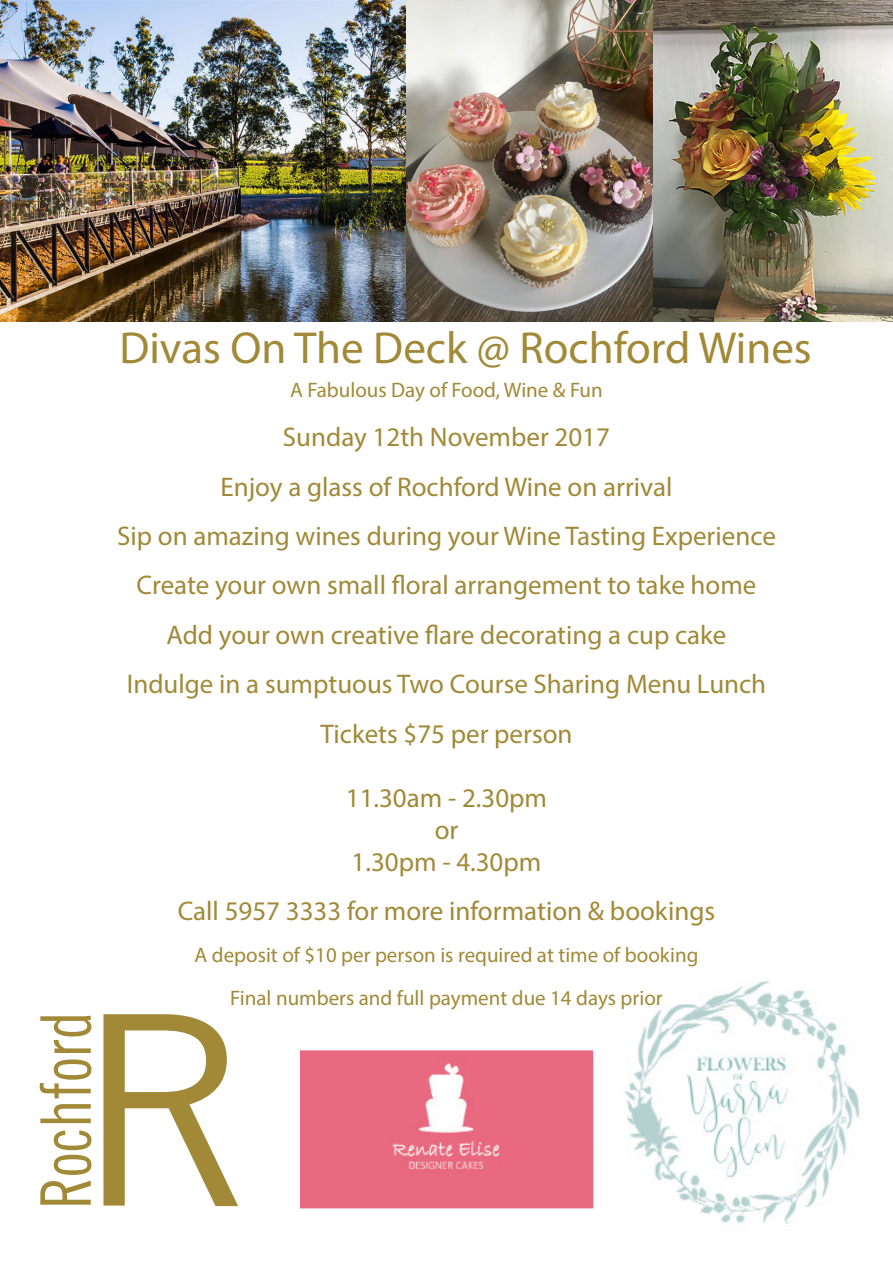
<style>
.page{position:relative;width:893px;height:1263px;background:#fff}
.page>*{position:absolute;margin:0;border:0;box-sizing:border-box;transform-origin:0 0}
.Package_-_gold{font:45px "Myriad Pro";color:#a18937}
.Package_-_gold-2{font:27px "Myriad Pro";color:#a18937}
.Package_-_gold-3{font:21px "Myriad Pro";color:#a18937}
</style>
<div class="page">
<img style="left:624px;top:980px;width:236px;height:244px">
<img style="left:653px;top:0;width:240px;height:321px">
<img style="left:0;top:0;width:407px;height:321px">
<svg style="left:103px;top:1014px;width:135px;height:192px"></svg>
<svg style="left:40px;top:1181px;width:51px;height:24px"></svg>
<svg style="left:54px;top:1130px;width:37px;height:45px"></svg>
<svg style="left:40px;top:1104px;width:51px;height:19px"></svg>
<svg style="left:40px;top:1059px;width:51px;height:39px"></svg>
<svg style="left:40px;top:1015px;width:51px;height:38px"></svg>
<img style="left:300px;top:1050px;width:293px;height:158px">
<img style="left:407px;top:0;width:246px;height:321px">
<p class="Package_-_gold" style="left:119px;top:320px;width:694px">Divas On The Deck @ Rochford Wines</p>
<p class="Package_-_gold-3" style="left:290px;top:377px;width:314px">A Fabulous Day of Food, Wine &amp; Fun</p>
<p class="Package_-_gold-2" style="left:283px;top:420px;width:328px">Sunday 12th November 2017</p>
<p class="Package_-_gold-2" style="left:220px;top:470px;width:454px">Enjoy a glass of Rochford Wine on arrival</p>
<p class="Package_-_gold-2" style="left:117px;top:519px;width:660px">Sip on amazing wines during your Wine Tasting Experience</p>
<p class="Package_-_gold-2" style="left:137px;top:569px;width:621px">Create your own small floral arrangement to take home</p>
<p class="Package_-_gold-2" style="left:167px;top:618px;width:561px">Add your own creative flare decorating a cup cake</p>
<p class="Package_-_gold-2" style="left:127px;top:668px;width:641px">Indulge in a sumptuous Two Course Sharing Menu Lunch</p>
<p class="Package_-_gold-2" style="left:320px;top:717px;width:253px">Tickets $75 per person</p>
<p class="Package_-_gold-2" style="left:346px;top:781px;width:203px">11.30am - 2.30pm</p>
<p class="Package_-_gold-2" style="left:435px;top:813px;width:25px">or</p>
<p class="Package_-_gold-2" style="left:352px;top:845px;width:191px">1.30pm - 4.30pm</p>
<p class="Package_-_gold-2" style="left:178px;top:894px;width:539px">Call 5957 3333 for more information &amp; bookings</p>
<p class="Package_-_gold-3" style="left:195px;top:942px;width:505px">A deposit of $10 per person is required at time of booking</p>
<p class="Package_-_gold-3" style="left:230px;top:985px;width:434px">Final numbers and full payment due 14 days prior</p>
</div>
